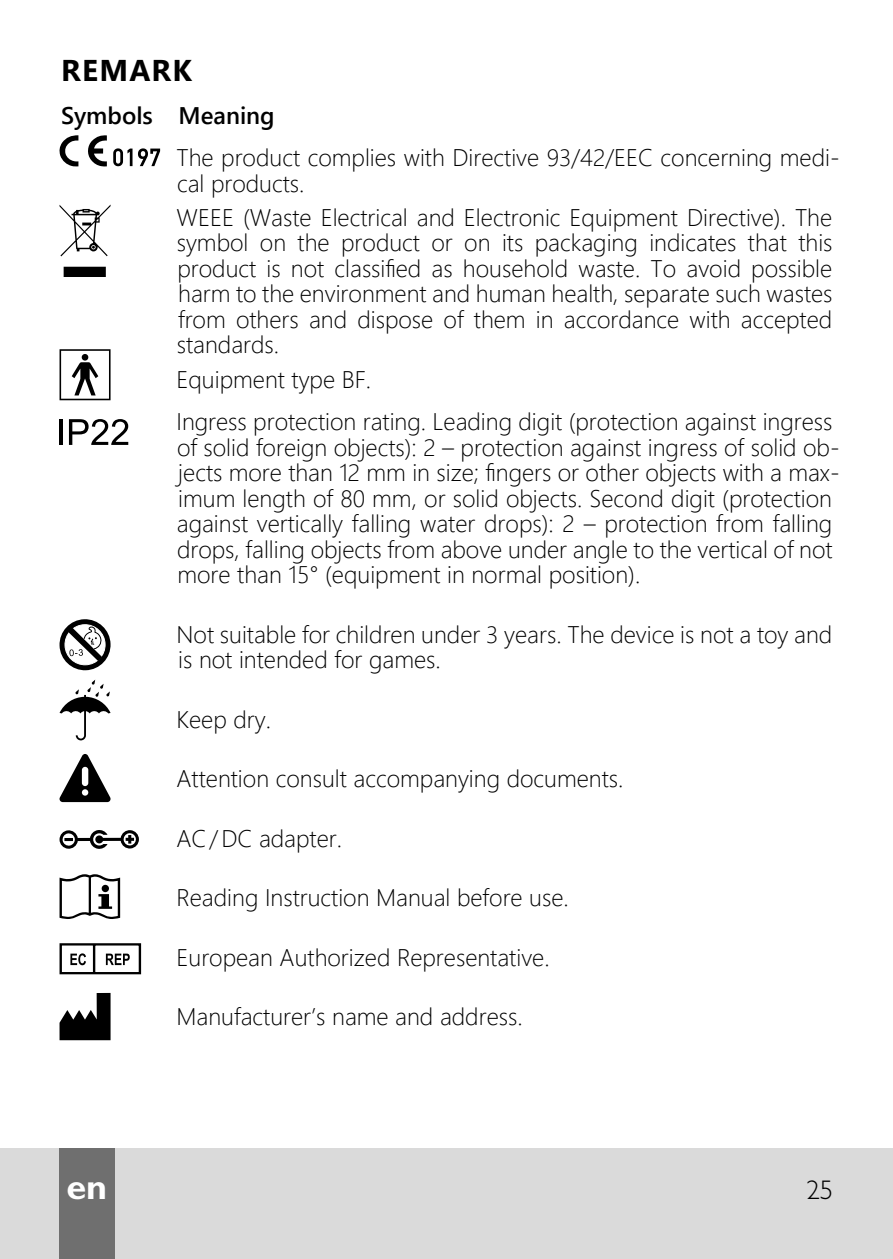
<style>
.page{position:relative;width:893px;height:1259px;background:#fff}
.page>*{position:absolute;margin:0;border:0;box-sizing:border-box;transform-origin:0 0}
.t1{font:700 36px "Gill Sans C";color:#fff}
.t2{font:700 30px "Segoe UI";letter-spacing:.045em;color:#000}
.t3{font:27px "Gill Sans Light C";color:#000}
.t4{font:300 24px/25.5px "Segoe UI";color:#000}
.t5{font:600 24px "Segoe UI";color:#000}
</style>
<div class="page">
<div style="left:0;top:1148px;width:893px;height:111px;background:#dadada"></div>
<div style="left:60px;top:1148px;width:55px;height:111px;background:#6f6f6f"></div>
<svg style="left:60px;top:135px;width:18px;height:31px"></svg>
<svg style="left:88px;top:135px;width:19px;height:31px"></svg>
<svg style="left:113px;top:148px;width:47px;height:18px"></svg>
<svg style="left:60px;top:204px;width:51px;height:73px"></svg>
<svg style="left:60px;top:349px;width:51px;height:51px"></svg>
<hr style="left:60px;top:419px;width:3px;height:26px;background:#000">
<svg style="left:69px;top:419px;width:59px;height:26px"></svg>
<svg style="left:60px;top:619px;width:51px;height:51px"></svg>
<div style="left:65px;top:624px;width:40px;height:41px;background:#fff;border-radius:50%"></div>
<div style="left:64px;top:624px;width:42px;height:41px;border:1px solid #fff;border-radius:50%"></div>
<svg style="left:68px;top:625px;width:35px;height:36px"></svg>
<svg style="left:60px;top:679px;width:51px;height:61px"></svg>
<svg style="left:60px;top:754px;width:51px;height:48px"></svg>
<svg style="left:60px;top:830px;width:79px;height:19px"></svg>
<svg style="left:60px;top:874px;width:60px;height:45px"></svg>
<svg style="left:60px;top:943px;width:81px;height:31px"></svg>
<svg style="left:60px;top:993px;width:51px;height:47px"></svg>
<p class="t2" style="left:61px;top:42px;width:132px">REMARK</p>
<p class="t5" style="left:61px;top:93px;width:215px">Symbols Meaning</p>
<p class="t4" style="left:177px;top:143px;width:665px">The product complies with Directive 93/42/EEC concerning medi&shy;cal products.</p>
<p class="t4" style="left:177px;top:202px;width:658px;text-align:justify">WEEE (Waste Electrical and Electronic Equipment Directive). The symbol on the product or on its packaging indicates that this product is not classified as household waste. To avoid possible harm to the environment and human health, separate such wastes from others and dispose of them in accordance with accepted standards.</p>
<p class="t4" style="left:177px;top:355px;width:657px;line-height:42.6px">Equipment type BF.<br>Ingress protection rating. Leading digit (protection against ingress</p>
<p class="t4" style="left:177px;top:432px;width:664px">of solid foreign objects): 2 – protection against ingress of solid ob&shy;jects more than 12 mm in size; fingers or other objects with a max&shy;imum length of 80 mm, or solid objects. Second digit (protection against vertically falling water drops): 2 – protection from falling drops, falling objects from above under angle to the vertical of not more than 15° (equipment in normal position).</p>
<p class="t4" style="left:177px;top:619px;width:657px">Not suitable for children under 3 years. The device is not a toy and is not intended for games.</p>
<p class="t4" style="left:177px;top:704px;width:96px">Keep dry.</p>
<p class="t4" style="left:177px;top:763px;width:448px">Attention consult accompanying documents.</p>
<p class="t4" style="left:177px;top:823px;width:167px">AC / DC adapter.</p>
<p class="t4" style="left:177px;top:882px;width:394px">Reading Instruction Manual before use.</p>
<p class="t4" style="left:177px;top:942px;width:375px">European Authorized Representative.</p>
<p class="t4" style="left:177px;top:1001px;width:348px">Manufacturer’s name and address.</p>
<h1 class="t1" style="left:66px;top:1166px;width:42px">en</h1>
<p class="t3" style="left:806px;top:1174px;width:28px">25</p>
</div>
